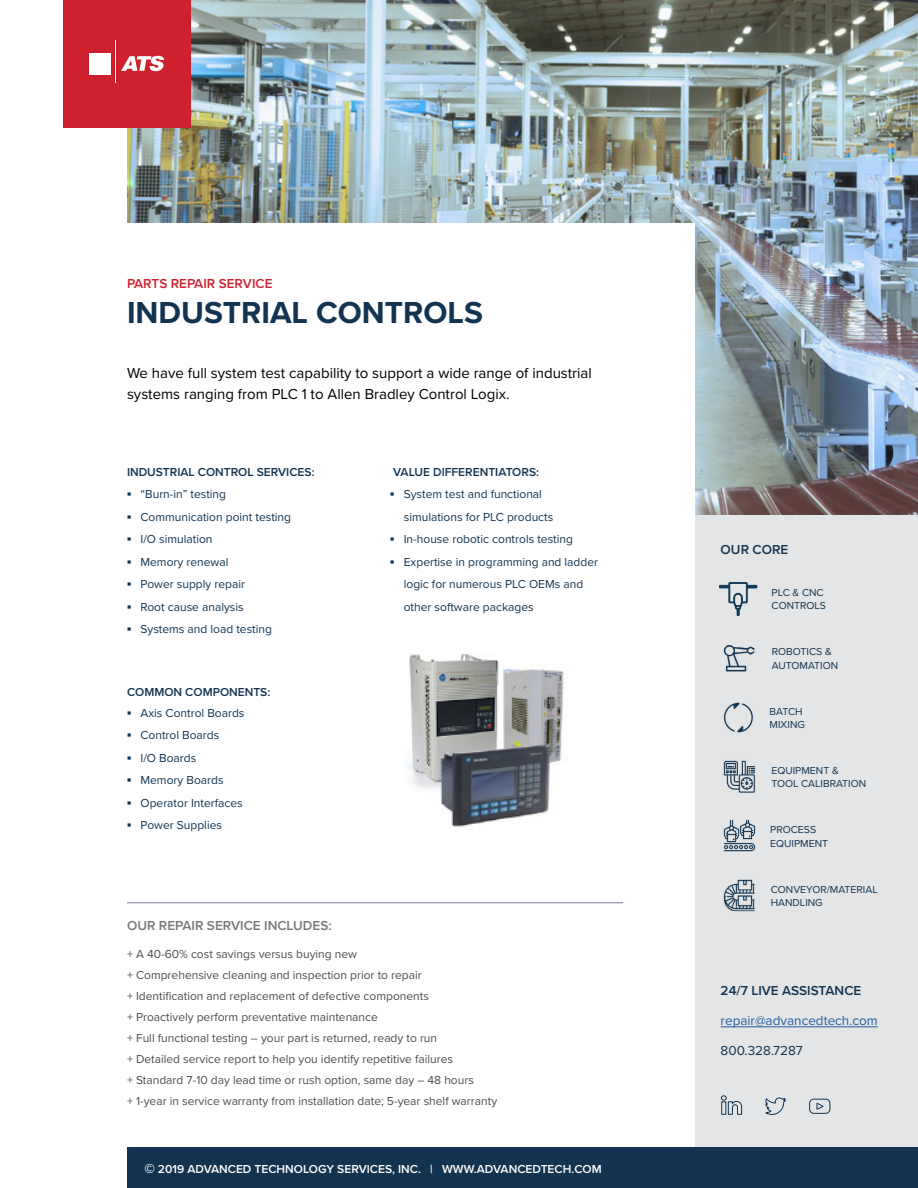
<style>
.page{position:relative;width:918px;height:1188px;background:#fff}
.page>*{position:absolute;margin:0;border:0;box-sizing:border-box;transform-origin:0 0}
.t1{font:700 31.5px "Proxima Nova";color:#133450}
.t2{font:15px/21px "Proxima Nova";color:#000}
.t3{font:600 13.5px "Proxima Nova";color:#133450}
.t4{font:600 13.5px "Proxima Nova";color:#77787b}
.t5{font:13.5px "Proxima Nova";color:#215e9e}
.t6{font:600 13.5px "Proxima Nova";color:#cf202e}
.t7{font:13.5px "Proxima Nova";color:#133450}
.t8{font:12px/21px "Proxima Nova";color:#4d4d4f}
.t9{font:12px/22.5px "Proxima Nova";color:#133450}
.t10{font:600 12px "Proxima Nova";color:#133450}
.t11{font:600 12px "Proxima Nova";color:#fff}
.t12{font:10.5px/13.5px "Proxima Nova";color:#133450}
.s1{font-family:"Arial";font-weight:700}
.s2{font-weight:900;font-size:13.5px}
</style>
<div class="page">
<div style="left:695px;top:508px;width:223px;height:680px;background:#e4e5e6"></div>
<hr style="left:721px;top:1026px;width:157px;height:1px;background:#215e9e">
<svg style="left:721px;top:1095px;width:21px;height:20px"></svg>
<svg style="left:809px;top:1098px;width:22px;height:16px"></svg>
<svg style="left:765px;top:1097px;width:21px;height:18px"></svg>
<img style="left:723px;top:760px;width:33px;height:33px">
<img style="left:723px;top:879px;width:32px;height:33px">
<img style="left:723px;top:819px;width:32px;height:33px">
<img style="left:723px;top:702px;width:30px;height:31px">
<img style="left:723px;top:645px;width:32px;height:27px">
<svg style="left:719px;top:582px;width:38px;height:34px"></svg>
<div style="left:127px;top:1148px;width:791px;height:40px;background:#133450"></div>
<img style="left:127px;top:0;width:791px;height:514px">
<div style="left:85px;top:223px;width:610px;height:353px;background:#fff"></div>
<div style="left:64px;top:0;width:127px;height:127px;background:#cf202e"></div>
<svg style="left:121px;top:56px;width:43px;height:16px"></svg>
<div style="left:90px;top:53px;width:21px;height:21px;background:#fff"></div>
<hr style="left:115px;top:40px;width:1px;height:42px;background:#fff">
<hr style="left:127px;top:903px;width:496px;height:1px;background:#7f8396">
<img style="left:406px;top:654px;width:158px;height:173px">
<p class="t6" style="left:127px;top:273px;width:147px">PARTS REPAIR SERVICE</p>
<h1 class="t1" style="left:127px;top:289px;width:357px">INDUSTRIAL CONTROLS</h1>
<p class="t2" style="left:127px;top:361px;width:466px">We have full system test capability to support a wide range of industrial systems ranging from PLC 1 to Allen Bradley Control Logix.</p>
<p class="t10" style="left:127px;top:463px;width:189px">INDUSTRIAL CONTROL SERVICES:</p>
<p class="t9" style="left:127px;top:483px;width:101px"><span class="s1">▪</span> “Burn-in” testing</p>
<p class="t9" style="left:127px;top:505px;width:166px"><span class="s1">▪</span> Communication point testing</p>
<p class="t9" style="left:127px;top:528px;width:87px"><span class="s1">▪</span> I/O simulation</p>
<p class="t9" style="left:127px;top:550px;width:103px"><span class="s1">▪</span> Memory renewal</p>
<p class="t9" style="left:127px;top:573px;width:120px"><span class="s1">▪</span> Power supply repair</p>
<p class="t9" style="left:127px;top:595px;width:118px"><span class="s1">▪</span> Root cause analysis</p>
<p class="t9" style="left:127px;top:618px;width:146px"><span class="s1">▪</span> Systems and load testing</p>
<p class="t10" style="left:127px;top:683px;width:145px">COMMON COMPONENTS:</p>
<p class="t9" style="left:127px;top:701px;width:119px"><span class="s1">▪</span> Axis Control Boards</p>
<p class="t9" style="left:127px;top:724px;width:94px"><span class="s1">▪</span> Control Boards</p>
<p class="t9" style="left:127px;top:746px;width:71px"><span class="s1">▪</span> I/O Boards</p>
<p class="t9" style="left:127px;top:769px;width:98px"><span class="s1">▪</span> Memory Boards</p>
<p class="t9" style="left:127px;top:791px;width:117px"><span class="s1">▪</span> Operator Interfaces</p>
<p class="t9" style="left:127px;top:814px;width:97px"><span class="s1">▪</span> Power Supplies</p>
<p class="t10" style="left:393px;top:463px;width:147px">VALUE DIFFERENTIATORS:</p>
<p class="t9" style="left:404px;top:483px;width:151px;text-indent:-14px"><span class="s1">▪</span> System test and functional simulations for PLC products</p>
<p class="t9" style="left:390px;top:528px;width:184px"><span class="s1">▪</span> In-house robotic controls testing</p>
<p class="t9" style="left:404px;top:550px;width:196px;text-indent:-14px"><span class="s1">▪</span> Expertise in programming and ladder logic for numerous PLC OEMs and other software packages</p>
<p class="t4" style="left:127px;top:915px;width:206px">OUR REPAIR SERVICE INCLUDES:</p>
<p class="t8" style="left:127px;top:943px;width:372px">+ A 40-60% cost savings versus buying new<br>+ Comprehensive cleaning and inspection prior to repair<br>+ Identification and replacement of defective components<br>+ Proactively perform preventative maintenance<br>+ Full functional testing – your part is returned, ready to run<br>+ Detailed service report to help you identify repetitive failures<br>+ Standard 7-10 day lead time or rush option, same day – 48 hours<br>+ 1-year in service warranty from installation date; 5-year shelf warranty</p>
<p class="t11" style="left:144px;top:1160px;width:459px"><span class="s2">©</span> 2019 ADVANCED TECHNOLOGY SERVICES, INC. | WWW.ADVANCEDTECH.COM</p>
<p class="t3" style="left:721px;top:539px;width:69px">OUR CORE</p>
<p class="t12" style="left:772px;top:585px;width:56px">PLC &amp; CNC<br>CONTROLS</p>
<p class="t12" style="left:772px;top:644px;width:68px">ROBOTICS &amp;<br>AUTOMATION</p>
<p class="t12" style="left:770px;top:704px;width:37px">BATCH<br>MIXING</p>
<p class="t12" style="left:771px;top:763px;width:96px">EQUIPMENT &amp;<br>TOOL CALIBRATION</p>
<p class="t12" style="left:770px;top:823px;width:59px">PROCESS<br>EQUIPMENT</p>
<p class="t12" style="left:771px;top:882px;width:108px">CONVEYOR/MATERIAL<br>HANDLING</p>
<p class="t3" style="left:721px;top:980px;width:142px">24/7 LIVE ASSISTANCE</p>
<p class="t5" style="left:721px;top:1010px;width:159px">repair@advancedtech.com</p>
<p class="t7" style="left:721px;top:1040px;width:84px">800.328.7287</p>
</div>
